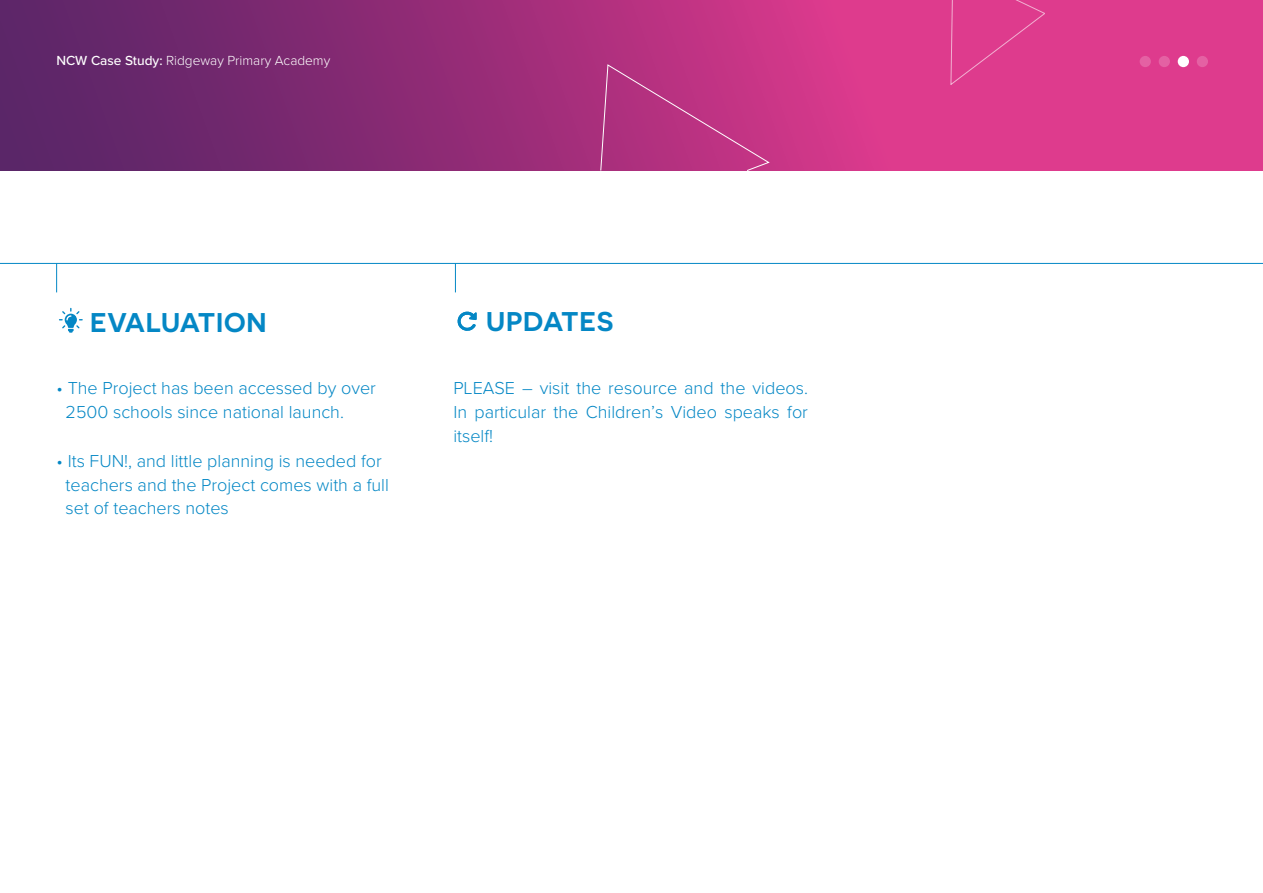
<style>
.page{position:relative;width:1263px;height:893px;background:#fff}
.page>*{position:absolute;margin:0;border:0;box-sizing:border-box;transform-origin:0 0}
.t1{font:600 27.15px "Novecentosanswide";letter-spacing:.025em;color:#0487c5}
.t2{font:300 18px/24px "Proxima Nova";color:#0487c5}
.t3{font:300 13.65px "Proxima Nova";color:#fff}
.s1{font-weight:500}
</style>
<div class="page">
<hr style="left:0;top:263px;width:1263px;height:1px;background:#0487c5">
<svg style="left:56px;top:264px;width:1px;height:28px"></svg>
<svg style="left:455px;top:264px;width:1px;height:28px"></svg>
<svg style="left:0;top:0;width:1263px;height:171px;background:#a7307d"></svg>
<div style="left:1140px;top:56px;width:11px;height:11px;background:#e461a3;border-radius:50%"></div>
<div style="left:1159px;top:56px;width:11px;height:11px;background:#e461a3;border-radius:50%"></div>
<div style="left:1178px;top:56px;width:11px;height:11px;background:#fff;border-radius:50%"></div>
<div style="left:1197px;top:56px;width:11px;height:11px;background:#e461a3;border-radius:50%"></div>
<svg style="left:59px;top:308px;width:24px;height:25px"></svg>
<svg style="left:457px;top:311px;width:20px;height:20px"></svg>
<svg style="left:600px;top:64px;width:170px;height:107px;background:#ba3583"></svg>
<div style="left:951px;top:0;width:94px;height:85px;background:#de3b8d"></div>
<p class="t3" style="left:56px;top:50px;width:275px"><span class="s1">NCW Case Study:</span> Ridgeway Primary Academy</p>
<h1 class="t1" style="left:90px;top:306px;width:178px">EVALUATION</h1>
<h1 class="t1" style="left:486px;top:305px;width:129px">UPDATES</h1>
<p class="t2" style="left:66px;top:375px;width:312px;text-indent:-9px">• The Project has been accessed by over<br>2500 schools since national launch.</p>
<p class="t2" style="left:66px;top:447px;width:325px;text-indent:-9px">• Its FUN!, and little planning is needed for teachers and the Project comes with a full set of teachers notes</p>
<p class="t2" style="left:453px;top:375px;width:356px;text-align:justify">PLEASE – visit the resource and the videos.<br>In particular the Children’s Video speaks for itself!</p>
</div>
